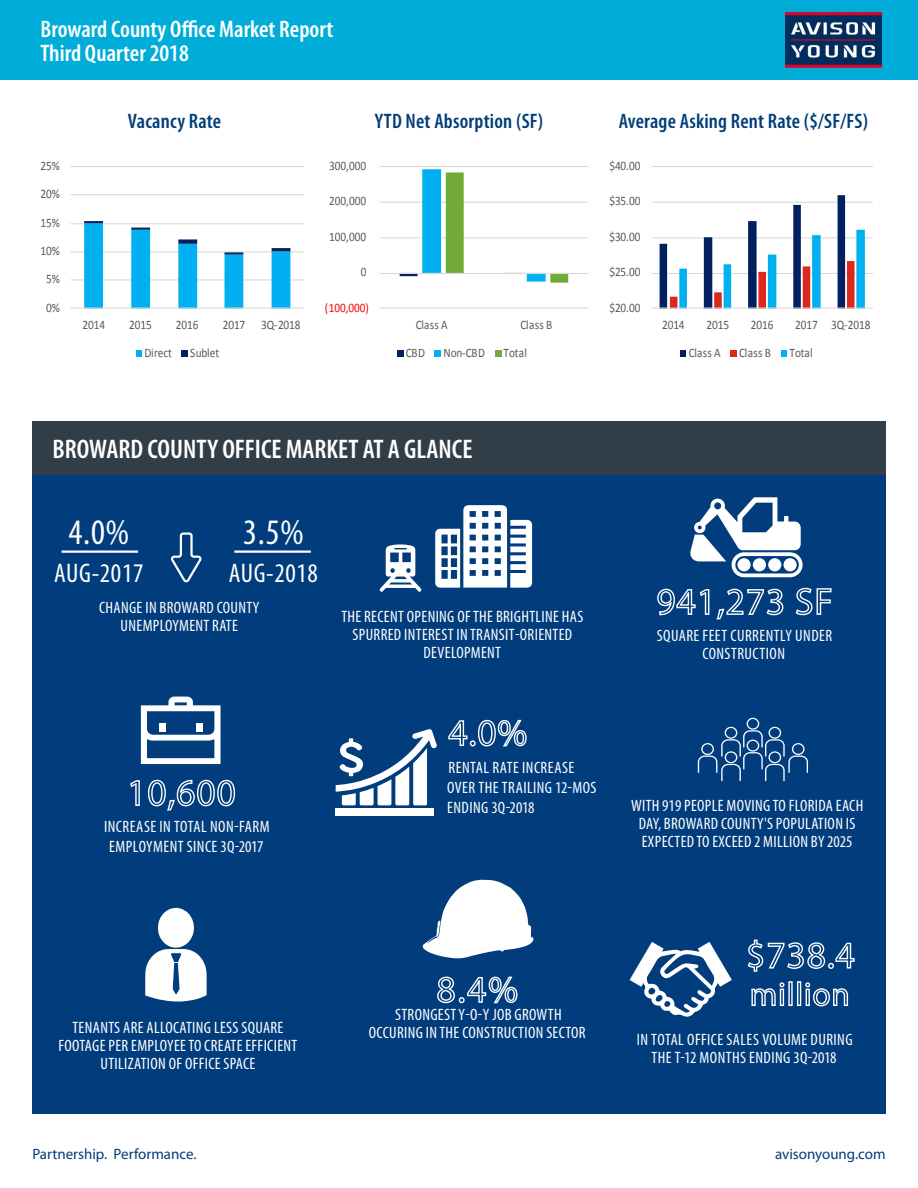
<style>
.page{position:relative;width:918px;height:1188px;background:#fff}
.page>*{position:absolute;margin:0;border:0;box-sizing:border-box;transform-origin:0 0}
.Section_Bullets{font:condensed 36px "Myriad Pro";color:#fff}
.t1{font:600 condensed 27px "Myriad Pro";color:#fff}
.Section_Bullets-2{font:condensed 27px "Myriad Pro";letter-spacing:.025em;color:#fff}
.t2{font:600 condensed 24px "Myriad Pro";color:#fff}
._12pt_Left{font:600 condensed 21px "Myriad Pro";letter-spacing:.01em;color:#003d79}
.Subtitle_12pt_Left{font:300 18px "Myriad Pro";letter-spacing:.05em;color:#fff}
.Section_Bullets-3{font:condensed 16.5px/18px "Myriad Pro";letter-spacing:.02em;color:#fff;text-align:center}
.t3{font:15px "Myriad Pro";color:#003d79}
.t4{font:12.9px "Calibri";letter-spacing:-.005em;color:#595959;scale:.87 1}
.t5{font:12.9px "Calibri";letter-spacing:-.005em;color:#f00;scale:.87 1}
</style>
<div class="page">
<hr style="left:71px;top:279px;width:233px;height:1px;background:#d9d9d9">
<hr style="left:71px;top:251px;width:233px;height:1px;background:#d9d9d9">
<hr style="left:71px;top:223px;width:233px;height:1px;background:#d9d9d9">
<hr style="left:71px;top:194px;width:233px;height:1px;background:#d9d9d9">
<hr style="left:71px;top:166px;width:233px;height:1px;background:#d9d9d9">
<svg style="left:84px;top:221px;width:206px;height:87px"></svg>
<div style="left:178px;top:239px;width:19px;height:5px;background:#002060"></div>
<hr style="left:225px;top:252px;width:18px;height:3px;background:#002060">
<hr style="left:272px;top:248px;width:18px;height:3px;background:#002060">
<hr style="left:71px;top:308px;width:233px;height:1px;background:#d9d9d9">
<svg style="left:136px;top:351px;width:6px;height:6px"></svg>
<div style="left:181px;top:351px;width:7px;height:6px;background:#002060"></div>
<hr style="left:652px;top:273px;width:221px;height:1px;background:#d9d9d9">
<hr style="left:652px;top:237px;width:221px;height:1px;background:#d9d9d9">
<hr style="left:652px;top:202px;width:221px;height:1px;background:#d9d9d9">
<hr style="left:652px;top:166px;width:221px;height:1px;background:#d9d9d9">
<svg style="left:660px;top:195px;width:205px;height:113px"></svg>
<hr style="left:652px;top:308px;width:221px;height:1px;background:#d9d9d9">
<svg style="left:680px;top:351px;width:6px;height:6px"></svg>
<div style="left:730px;top:351px;width:7px;height:6px;background:#da291c"></div>
<svg style="left:781px;top:351px;width:6px;height:6px"></svg>
<hr style="left:379px;top:308px;width:209px;height:1px;background:#d9d9d9">
<hr style="left:379px;top:237px;width:209px;height:1px;background:#d9d9d9">
<hr style="left:379px;top:202px;width:209px;height:1px;background:#d9d9d9">
<hr style="left:379px;top:166px;width:209px;height:1px;background:#d9d9d9">
<hr style="left:400px;top:273px;width:18px;height:3px;background:#002060">
<svg style="left:422px;top:169px;width:146px;height:114px"></svg>
<hr style="left:379px;top:273px;width:209px;height:1px;background:#d9d9d9">
<svg style="left:397px;top:351px;width:6px;height:6px"></svg>
<svg style="left:435px;top:351px;width:6px;height:6px"></svg>
<svg style="left:495px;top:351px;width:6px;height:6px"></svg>
<div style="left:32px;top:421px;width:854px;height:54px;background:#313e48"></div>
<div style="left:32px;top:475px;width:854px;height:639px;background:#013d7d"></div>
<div style="left:0;top:0;width:918px;height:79px;background:#00add8"></div>
<img style="left:785px;top:12px;width:97px;height:55px">
<hr style="left:62px;top:550px;width:76px;height:3px;background:#fff">
<svg style="left:171px;top:532px;width:31px;height:50px"></svg>
<hr style="left:234px;top:550px;width:77px;height:3px;background:#fff">
<svg style="left:747px;top:939px;width:108px;height:33px"></svg>
<svg style="left:751px;top:982px;width:33px;height:24px"></svg>
<div style="left:797px;top:981px;width:4px;height:25px;border:1px solid #fff"></div>
<svg style="left:805px;top:982px;width:44px;height:25px"></svg>
<svg style="left:630px;top:942px;width:102px;height:75px"></svg>
<svg style="left:130px;top:780px;width:10px;height:26px"></svg>
<svg style="left:147px;top:779px;width:89px;height:32px"></svg>
<svg style="left:141px;top:697px;width:80px;height:67px"></svg>
<div style="left:159px;top:723px;width:6px;height:9px;background:#fff"></div>
<div style="left:196px;top:723px;width:6px;height:9px;background:#fff"></div>
<svg style="left:690px;top:497px;width:113px;height:80px"></svg>
<div style="left:783px;top:558px;width:14px;height:13px;background:#fff;border-radius:50%"></div>
<div style="left:737px;top:558px;width:14px;height:13px;background:#fff;border-radius:50%"></div>
<div style="left:768px;top:558px;width:13px;height:13px;background:#fff;border-radius:50%"></div>
<div style="left:753px;top:558px;width:13px;height:13px;background:#fff;border-radius:50%"></div>
<svg style="left:657px;top:588px;width:127px;height:32px"></svg>
<svg style="left:795px;top:587px;width:37px;height:29px"></svg>
<svg style="left:380px;top:544px;width:42px;height:48px"></svg>
<hr style="left:335px;top:812px;width:99px;height:3px;background:#fff">
<hr style="left:335px;top:808px;width:99px;height:3px;background:#fff">
<svg style="left:336px;top:729px;width:101px;height:76px"></svg>
<svg style="left:448px;top:719px;width:79px;height:28px"></svg>
<svg style="left:435px;top:505px;width:97px;height:83px"></svg>
<svg style="left:437px;top:976px;width:81px;height:28px"></svg>
<svg style="left:145px;top:908px;width:62px;height:94px"></svg>
<svg style="left:698px;top:718px;width:110px;height:63px"></svg>
<svg style="left:422px;top:880px;width:112px;height:78px"></svg>
<p class="t2" style="left:40px;top:14px;width:294px">Broward County Office Market Report</p>
<p class="t2" style="left:40px;top:38px;width:150px">Third Quarter 2018</p>
<p class="Subtitle_12pt_Left" style="left:64px;top:51px;width:237px">Orlando Office Market Report</p>
<p class="_12pt_Left" style="left:128px;top:108px;width:95px">Vacancy Rate</p>
<p class="_12pt_Left" style="left:375px;top:108px;width:170px">YTD Net Absorption (SF)</p>
<p class="_12pt_Left" style="left:619px;top:108px;width:251px">Average Asking Rent Rate ($/SF/FS)</p>
<p class="t4" style="left:41px;top:158px;width:24px">25%</p>
<p class="t4" style="left:329px;top:158px;width:44px">300,000</p>
<p class="t4" style="left:609px;top:158px;width:37px">$40.00</p>
<p class="t4" style="left:41px;top:186px;width:24px">20%</p>
<p class="t4" style="left:329px;top:193px;width:44px">200,000</p>
<p class="t4" style="left:609px;top:193px;width:37px">$35.00</p>
<p class="t4" style="left:41px;top:214px;width:24px">15%</p>
<p class="t4" style="left:329px;top:228px;width:44px">100,000</p>
<p class="t4" style="left:609px;top:228px;width:37px">$30.00</p>
<p class="t4" style="left:41px;top:243px;width:24px">10%</p>
<p class="t4" style="left:46px;top:271px;width:17px">5%</p>
<p class="t4" style="left:361px;top:264px;width:8px">0</p>
<p class="t4" style="left:609px;top:264px;width:37px">$25.00</p>
<p class="t4" style="left:46px;top:299px;width:17px">0%</p>
<p class="t5" style="left:325px;top:299px;width:52px">(100,000)</p>
<p class="t4" style="left:609px;top:299px;width:37px">$20.00</p>
<p class="t4" style="left:82px;top:316px;width:28px">2014</p>
<p class="t4" style="left:129px;top:316px;width:28px">2015</p>
<p class="t4" style="left:176px;top:316px;width:28px">2016</p>
<p class="t4" style="left:223px;top:316px;width:91px">2017 3Q-2018</p>
<p class="t4" style="left:145px;top:345px;width:33px">Direct</p>
<p class="t4" style="left:190px;top:345px;width:35px">Sublet</p>
<p class="t4" style="left:416px;top:316px;width:38px">Class A</p>
<p class="t4" style="left:521px;top:316px;width:38px">Class B</p>
<p class="t4" style="left:406px;top:345px;width:24px">CBD</p>
<p class="t4" style="left:443px;top:345px;width:50px">Non-CBD</p>
<p class="t4" style="left:504px;top:345px;width:28px">Total</p>
<p class="t4" style="left:662px;top:316px;width:28px">2014</p>
<p class="t4" style="left:706px;top:316px;width:28px">2015</p>
<p class="t4" style="left:751px;top:316px;width:28px">2016</p>
<p class="t4" style="left:795px;top:316px;width:88px">2017 3Q-2018</p>
<p class="t4" style="left:689px;top:345px;width:38px">Class A</p>
<p class="t4" style="left:739px;top:345px;width:38px">Class B</p>
<p class="t4" style="left:789px;top:345px;width:28px">Total</p>
<p class="t1" style="left:53px;top:432px;width:421px">BROWARD COUNTY OFFICE MARKET AT A GLANCE</p>
<p class="Section_Bullets" style="left:69px;top:510px;width:62px">4.0%</p>
<p class="Section_Bullets-2" style="left:54px;top:557px;width:91px">AUG-2017</p>
<p class="Section_Bullets" style="left:243px;top:510px;width:62px">3.5%</p>
<p class="Section_Bullets-2" style="left:229px;top:557px;width:91px">AUG-2018</p>
<p class="Section_Bullets-3" style="left:99px;top:599px;width:162px">CHANGE IN BROWARD COUNTY<br>UNEMPLOYMENT RATE</p>
<p class="Section_Bullets-3" style="left:341px;top:607px;width:244px">THE RECENT OPENING OF THE BRIGHTLINE HAS<br>SPURRED INTEREST IN TRANSIT-ORIENTED<br>DEVELOPMENT</p>
<p class="Section_Bullets-3" style="left:657px;top:627px;width:177px">SQUARE FEET CURRENTLY UNDER<br>CONSTRUCTION</p>
<p class="Section_Bullets-3" style="left:104px;top:816px;width:167px;line-height:20.2px">INCREASE IN TOTAL NON-FARM<br>EMPLOYMENT SINCE 3Q-2017</p>
<p class="Section_Bullets-3" style="left:447px;top:757px;width:151px;line-height:20.2px;text-align:left">RENTAL RATE INCREASE<br>OVER THE TRAILING 12-MOS<br>ENDING 3Q-2018</p>
<p class="Section_Bullets-3" style="left:631px;top:797px;width:234px">WITH 919 PEOPLE MOVING TO FLORIDA EACH<br>DAY, BROWARD COUNTY'S POPULATION IS<br>EXPECTED TO EXCEED 2 MILLION BY 2025</p>
<p class="Section_Bullets-3" style="left:59px;top:1018px;width:240px">TENANTS ARE ALLOCATING LESS SQUARE<br>FOOTAGE PER EMPLOYEE TO CREATE EFFICIENT<br>UTILIZATION OF OFFICE SPACE</p>
<p class="Section_Bullets-3" style="left:395px;top:1005px;width:168px">STRONGEST Y-O-Y JOB GROWTH</p>
<p class="Section_Bullets-3" style="left:369px;top:1023px;width:218px">OCCURING IN THE CONSTRUCTION SECTOR</p>
<p class="Section_Bullets-3" style="left:637px;top:1030px;width:217px">IN TOTAL OFFICE SALES VOLUME DURING<br>THE T-12 MONTHS ENDING 3Q-2018</p>
<p class="t3" style="left:32px;top:1144px;width:166px">Partnership. Performance.</p>
<p class="t3" style="left:775px;top:1144px;width:112px">avisonyoung.com</p>
</div>
